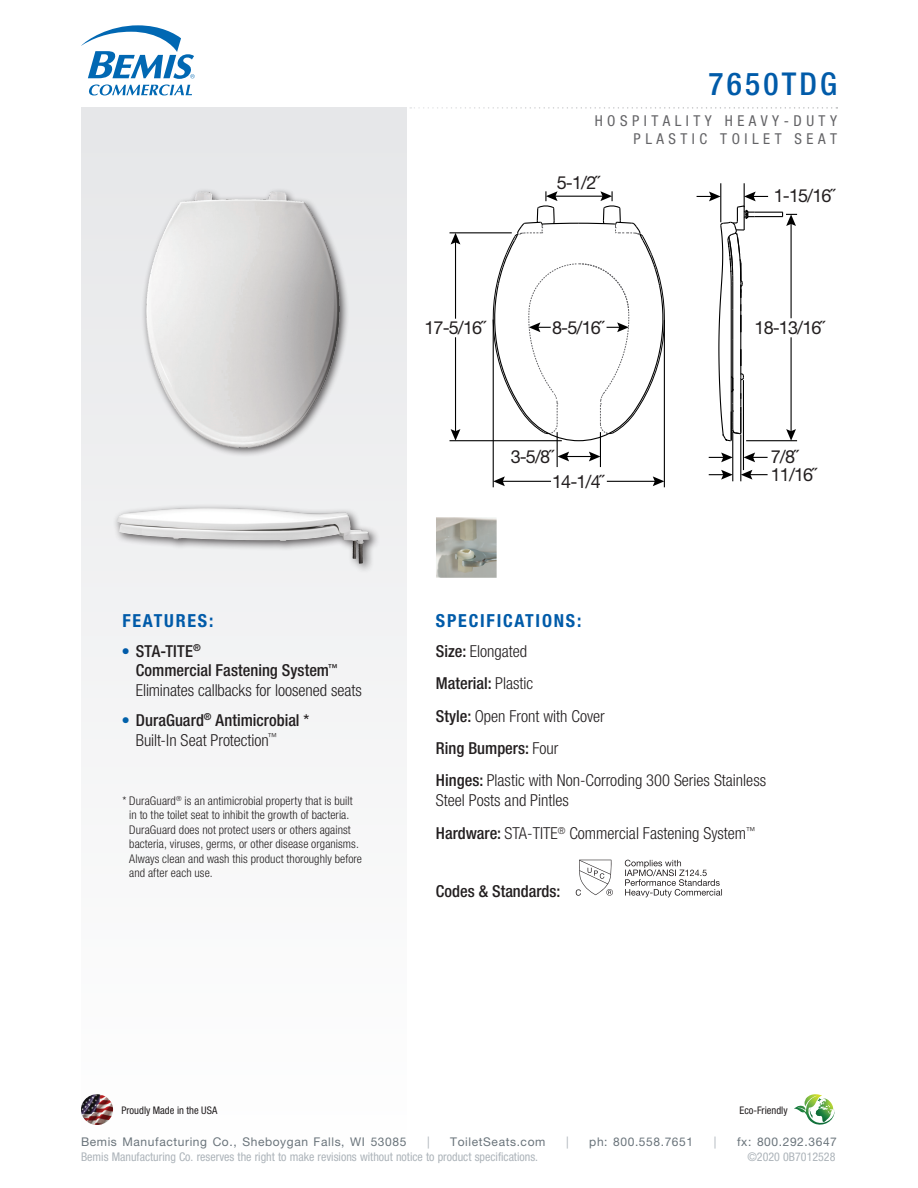
<style>
.page{position:relative;width:918px;height:1188px;background:#fff}
.page>*{position:absolute;margin:0;border:0;box-sizing:border-box;transform-origin:0 0}
.t1{font:500 condensed 31.5px "Helvetica Neue LT Std";letter-spacing:.1em;color:#015ba9}
.t2{font:18px/25.5px "Helvetica Neue";letter-spacing:-.05em;color:#231f20}
.Bullets{font:700 condensed 18px "Helvetica Neue LT Std";letter-spacing:.1em;color:#015ba9}
.Bullets-2{font:300 condensed 16.5px/19.8px "Helvetica Neue LT Std";color:#231f20}
.Bullets-3{font:500 condensed 16.5px/19.8px "Helvetica Neue LT Std";color:#231f20}
.t3{font:condensed 15px/18px "Helvetica Neue LT Std";letter-spacing:.3em;color:#636366;text-align:right}
.Bullets-4{font:300 condensed 12px/14.4px "Helvetica Neue LT Std";letter-spacing:.01em;color:#231f20}
.t4{font:condensed 12px "Helvetica Neue LT Std";color:#adb4ba}
.t5{font:12px "Helvetica Neue LT Std";letter-spacing:.05em;color:#6a747b}
.t6{font:12px "Helvetica Neue LT Std";color:#adb4ba}
.t7{font:condensed 10.5px "Helvetica Neue LT Std";color:#231f20}
.s1{font-weight:500}
.s2{font-weight:400}
.s3{font-weight:300}
</style>
<div class="page">
<div style="left:81px;top:107px;width:326px;height:1045px;background:linear-gradient(to bottom,#e5e6e8,#fefefe)"></div>
<svg style="left:410px;top:107px;width:427px;height:2px"></svg>
<svg style="left:81px;top:25px;width:114px;height:70px"></svg>
<img style="left:436px;top:517px;width:61px;height:61px">
<div style="left:113px;top:503px;width:267px;height:71px;background:#231f20;opacity:.75"></div>
<img style="left:117px;top:508px;width:240px;height:51px">
<div style="left:141px;top:188px;width:209px;height:270px;background:#231f20;opacity:.75"></div>
<img style="left:115px;top:192px;width:256px;height:256px">
<img style="left:81px;top:1094px;width:32px;height:31px">
<svg style="left:794px;top:1094px;width:41px;height:31px"></svg>
<svg style="left:576px;top:860px;width:37px;height:36px"></svg>
<svg style="left:625px;top:860px;width:97px;height:37px"></svg>
<hr style="left:607px;top:481px;width:49px;height:1px;background:#000">
<svg style="left:653px;top:476px;width:11px;height:10px"></svg>
<hr style="left:501px;top:481px;width:50px;height:1px;background:#000">
<svg style="left:494px;top:476px;width:11px;height:10px"></svg>
<hr style="left:455px;top:241px;width:1px;height:78px;background:#000">
<svg style="left:451px;top:233px;width:9px;height:11px"></svg>
<hr style="left:455px;top:337px;width:1px;height:96px;background:#000">
<svg style="left:451px;top:429px;width:9px;height:11px"></svg>
<hr style="left:450px;top:440px;width:112px;height:1px;background:#000">
<hr style="left:493px;top:320px;width:1px;height:167px;background:#000">
<hr style="left:557px;top:432px;width:1px;height:35px;background:#000">
<hr style="left:600px;top:432px;width:1px;height:35px;background:#000">
<hr style="left:664px;top:320px;width:1px;height:167px;background:#000">
<hr style="left:450px;top:232px;width:62px;height:1px;background:#000">
<svg style="left:709px;top:470px;width:23px;height:10px"></svg>
<svg style="left:741px;top:470px;width:27px;height:10px"></svg>
<hr style="left:732px;top:432px;width:1px;height:49px;background:#000">
<hr style="left:740px;top:434px;width:1px;height:47px;background:#000">
<hr style="left:743px;top:380px;width:1px;height:90px;background:#000">
<svg style="left:697px;top:183px;width:100px;height:279px"></svg>
<svg style="left:484px;top:191px;width:181px;height:251px"></svg>
<svg style="left:558px;top:452px;width:42px;height:9px"></svg>
<p class="t1" style="left:709px;top:66px;width:130px">7650TDG</p>
<p class="t3" style="left:595px;top:112px;width:244px">HOSPITALITY HEAVY-DUTY<br>PLASTIC TOILET SEAT</p>
<p class="Bullets" style="left:122px;top:609px;width:93px">FEATURES:</p>
<p class="Bullets-2" style="left:136px;top:641px;width:228px;text-indent:-14px"><sup>●</sup> <span class="s1">STA-TITE</span><sup>®<br></sup><span class="s1">Commercial Fastening System</span><sup>™<br></sup>Eliminates callbacks for loosened seats</p>
<p class="Bullets-3" style="left:136px;top:710px;width:175px;text-indent:-14px"><sup>●</sup> DuraGuard<sup>®</sup> Antimicrobial <span class="s2">*<br></span><span class="s3">Built-In Seat Protection</span><sup>™</sup></p>
<p class="Bullets-4" style="left:129px;top:794px;width:234px;text-indent:-7px">* DuraGuard<sup>®</sup> is an antimicrobial property that is built in to the toilet seat to inhibit the growth of bacteria.<br>DuraGuard does not protect users or others against bacteria, viruses, germs, or other disease organisms.<br>Always clean and wash this product thoroughly before and after each use.</p>
<p class="t2" style="left:557px;top:170px;width:44px">5-1/2˝</p>
<p class="t2" style="left:424px;top:314px;width:62px">17-5/16˝</p>
<p class="t2" style="left:552px;top:314px;width:53px">8-5/16˝</p>
<p class="t2" style="left:552px;top:443px;width:53px;text-indent:-41px">3-5/8˝<br>14-1/4˝</p>
<p class="t2" style="left:774px;top:183px;width:62px">1-15/16˝</p>
<p class="t2" style="left:755px;top:314px;width:71px">18-13/16˝</p>
<p class="t2" style="left:771px;top:448px;width:47px;line-height:17.4px">7/8˝<br>11/16˝</p>
<p class="Bullets" style="left:436px;top:609px;width:147px">SPECIFICATIONS:</p>
<p class="Bullets-2" style="left:436px;top:641px;width:93px"><span class="s1">Size:</span> Elongated</p>
<p class="Bullets-3" style="left:436px;top:673px;width:99px">Material: <span class="s3">Plastic</span></p>
<p class="Bullets-2" style="left:436px;top:706px;width:170px"><span class="s1">Style:</span> Open Front with Cover</p>
<p class="Bullets-3" style="left:436px;top:738px;width:124px">Ring Bumpers: <span class="s3">Four</span></p>
<p class="Bullets-2" style="left:436px;top:771px;width:332px"><span class="s1">Hinges:</span> Plastic with Non-Corroding 300 Series Stainless</p>
<p class="Bullets-2" style="left:436px;top:790px;width:135px">Steel Posts and Pintles</p>
<p class="Bullets-2" style="left:436px;top:823px;width:321px"><span class="s1">Hardware:</span> STA-TITE<sup>®</sup> Commercial Fastening System<sup>™</sup></p>
<p class="Bullets-3" style="left:436px;top:881px;width:126px">Codes &amp; Standards:</p>
<p class="t7" style="left:121px;top:1104px;width:97px">Proudly Made in the USA</p>
<p class="t7" style="left:739px;top:1104px;width:50px">Eco-Friendly</p>
<p class="t5" style="left:81px;top:1134px;width:327px">Bemis Manufacturing Co., Sheboygan Falls, WI 53085</p>
<p class="t6" style="left:427px;top:1134px;width:4px">|</p>
<p class="t5" style="left:450px;top:1134px;width:97px">ToiletSeats.com</p>
<p class="t6" style="left:566px;top:1134px;width:4px">|</p>
<p class="t5" style="left:589px;top:1134px;width:105px">ph: 800.558.7651</p>
<p class="t6" style="left:714px;top:1134px;width:4px">|</p>
<p class="t5" style="left:737px;top:1134px;width:101px">fx: 800.292.3647</p>
<p class="t4" style="left:81px;top:1149px;width:459px">Bemis Manufacturing Co. reserves the right to make revisions without notice to product specifications.</p>
<p class="t4" style="left:747px;top:1149px;width:90px">©2020 0B7012528</p>
</div>
